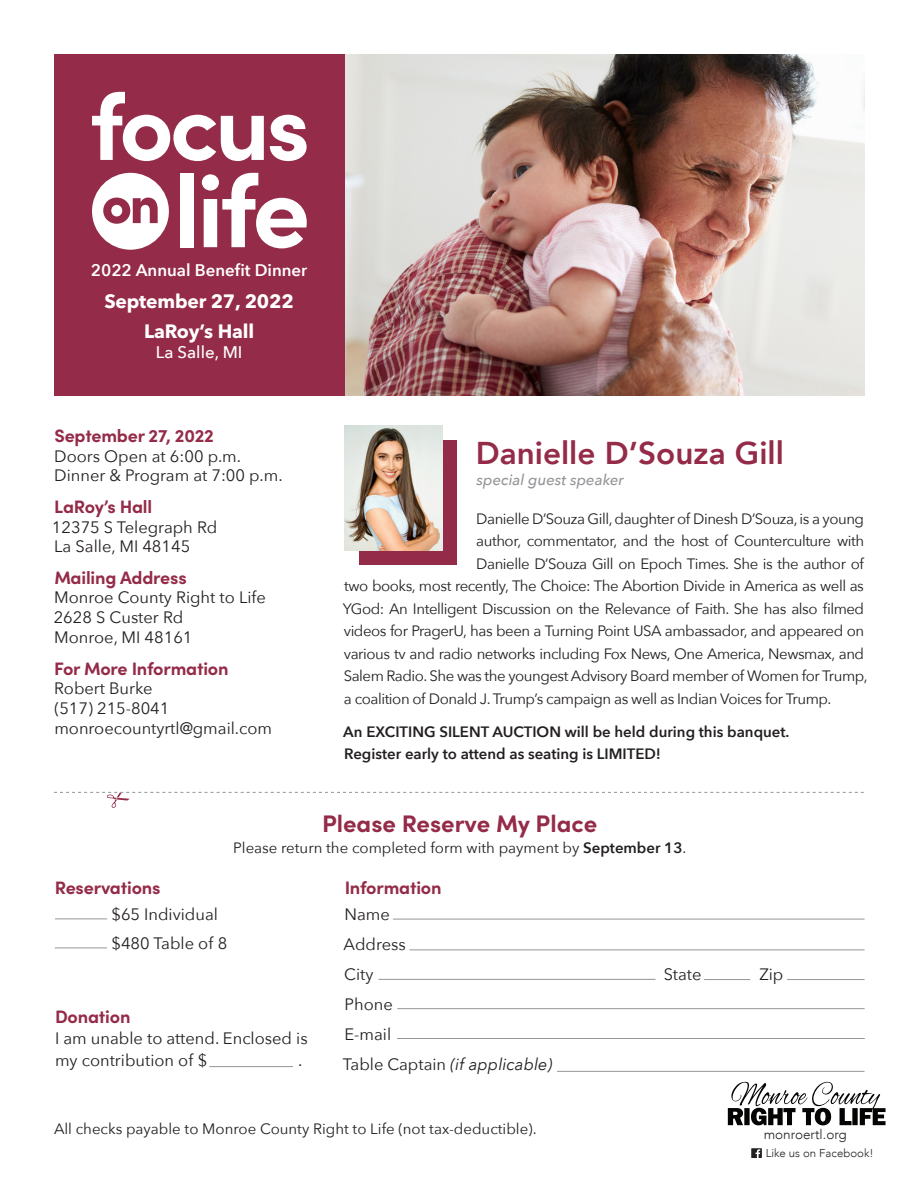
<style>
.page{position:relative;width:918px;height:1188px;background:#fff}
.page>*{position:absolute;margin:0;border:0;box-sizing:border-box;transform-origin:0 0}
.t1{font:700 103.2px "Sofia Pro";color:#fff}
.t2{font:800 31.5px "Avenir";color:#942b48}
.t3{font:700 24px "Sofia Pro";color:#942b48}
.t4{font:700 19.2px "Avenir Next LT Pro";letter-spacing:-.01em;color:#fff}
.t5{font:700 18px "Sofia Pro";letter-spacing:-.01em;color:#942b48}
.t6{font:600 16.8px "Avenir Next";color:#fff}
.t7{font:500 16.8px "Avenir Next";color:#fff}
.t8{font:16.5px/22.5px "Avenir Next";color:#231f20}
.t9{font:italic 16.5px "Avenir Next";color:#231f20}
.t10{font:15px "Avenir Next";letter-spacing:-.03em;color:#231f20}
.t11{font:15px "Avenir Next";color:#231f20}
.t12{font:600 15px "Avenir Next";color:#231f20}
.t13{font:italic 500 15px "Avenir Next";color:#939598}
.t14{font:300 13.5px "Avenir";color:#231f20}
.t15{font:300 11.4px "Avenir";color:#231f20}
.s1{font-weight:600}
.s2{font-style:normal}
</style>
<div class="page">
<svg style="left:54px;top:792px;width:810px;height:16px"></svg>
<hr style="left:55px;top:919px;width:52px;height:1px;background:#939598">
<hr style="left:55px;top:948px;width:52px;height:1px;background:#939598">
<hr style="left:393px;top:919px;width:472px;height:1px;background:#939598">
<hr style="left:410px;top:950px;width:455px;height:1px;background:#939598">
<hr style="left:378px;top:979px;width:278px;height:1px;background:#939598">
<hr style="left:704px;top:979px;width:46px;height:1px;background:#939598">
<hr style="left:787px;top:979px;width:78px;height:1px;background:#939598">
<hr style="left:397px;top:1008px;width:468px;height:1px;background:#939598">
<hr style="left:397px;top:1038px;width:468px;height:1px;background:#939598">
<hr style="left:557px;top:1071px;width:308px;height:1px;background:#939598">
<hr style="left:209px;top:1066px;width:84px;height:1px;background:#939598">
<div style="left:751px;top:1148px;width:11px;height:10px;background:#231f20"></div>
<svg style="left:756px;top:1149px;width:4px;height:9px"></svg>
<img style="left:344px;top:54px;width:521px;height:342px">
<div style="left:54px;top:54px;width:290px;height:342px;background:#942b48"></div>
<svg style="left:92px;top:92px;width:172px;height:69px"></svg>
<svg style="left:270px;top:115px;width:37px;height:46px"></svg>
<svg style="left:92px;top:173px;width:77px;height:77px"></svg>
<div style="left:111px;top:205px;width:11px;height:11px;background:#fff;border-radius:50%"></div>
<svg style="left:728px;top:1082px;width:158px;height:43px"></svg>
<div style="left:359px;top:440px;width:98px;height:125px;background:#942b48"></div>
<img style="left:344px;top:425px;width:98px;height:125px">
<p class="t1" style="left:174px;top:132px;width:138px">life</p>
<p class="t6" style="left:91px;top:256px;width:218px">2022 Annual Benefit Dinner</p>
<p class="t4" style="left:104px;top:289px;width:191px">September 27, 2022</p>
<p class="t4" style="left:144px;top:319px;width:112px">LaRoy’s Hall</p>
<p class="t7" style="left:156px;top:338px;width:88px">La Salle, MI</p>
<p class="t5" style="left:54px;top:422px;width:161px">September 27, 2022</p>
<p class="t8" style="left:54px;top:444px;width:188px">Doors Open at 6:00 p.m.</p>
<p class="t8" style="left:54px;top:464px;width:230px">Dinner &amp; Program at 7:00 p.m.</p>
<p class="t5" style="left:54px;top:493px;width:99px">LaRoy’s Hall</p>
<p class="t8" style="left:52px;top:515px;width:167px">12375 S Telegraph Rd</p>
<p class="t8" style="left:54px;top:535px;width:138px">La Salle, MI 48145</p>
<p class="t5" style="left:54px;top:564px;width:134px">Mailing Address</p>
<p class="t8" style="left:54px;top:586px;width:213px">Monroe County Right to Life</p>
<p class="t8" style="left:54px;top:606px;width:131px">2628 S Custer Rd</p>
<p class="t8" style="left:54px;top:625px;width:140px">Monroe, MI 48161</p>
<p class="t5" style="left:54px;top:654px;width:176px">For More Information</p>
<p class="t8" style="left:54px;top:677px;width:100px">Robert Burke</p>
<p class="t8" style="left:54px;top:696px;width:117px">(517) 215-8041</p>
<p class="t8" style="left:54px;top:716px;width:219px">monroecountyrtl@gmail.com</p>
<p class="t2" style="left:476px;top:428px;width:310px">Danielle D’Souza Gill</p>
<p class="t13" style="left:477px;top:467px;width:149px">special guest speaker</p>
<p class="t10" style="left:476px;top:506px;width:389px">Danielle D’Souza Gill, daughter of Dinesh D’Souza, is a young</p>
<p class="t10" style="left:476px;top:528px;width:389px">author, commentator, and the host of Counterculture with</p>
<p class="t10" style="left:476px;top:551px;width:389px">Danielle D’Souza Gill on Epoch Times. She is the author of</p>
<p class="t10" style="left:344px;top:573px;width:521px">two books, most recently, The Choice: The Abortion Divide in America as well as</p>
<p class="t10" style="left:343px;top:596px;width:523px">YGod: An Intelligent Discussion on the Relevance of Faith. She has also filmed</p>
<p class="t10" style="left:344px;top:618px;width:522px">videos for PragerU, has been a Turning Point USA ambassador, and appeared on</p>
<p class="t10" style="left:344px;top:641px;width:522px">various tv and radio networks including Fox News, One America, Newsmax, and</p>
<p class="t10" style="left:344px;top:663px;width:525px">Salem Radio. She was the youngest Advisory Board member of Women for Trump,</p>
<p class="t10" style="left:344px;top:686px;width:489px">a coalition of Donald J. Trump’s campaign as well as Indian Voices for Trump.</p>
<p class="t12" style="left:343px;top:718px;width:448px">An EXCITING SILENT AUCTION will be held during this banquet.</p>
<p class="t12" style="left:344px;top:741px;width:318px">Register early to attend as seating is LIMITED!</p>
<p class="t3" style="left:322px;top:805px;width:277px">Please Reserve My Place</p>
<p class="t11" style="left:233px;top:835px;width:455px">Please return the completed form with payment by <span class="s1">September 13</span>.</p>
<p class="t5" style="left:55px;top:874px;width:107px">Reservations</p>
<p class="t5" style="left:345px;top:874px;width:98px">Information</p>
<p class="t8" style="left:344px;top:902px;width:47px">Name</p>
<p class="t8" style="left:343px;top:932px;width:64px">Address</p>
<p class="t8" style="left:344px;top:962px;width:31px">City</p>
<p class="t8" style="left:664px;top:962px;width:39px">State</p>
<p class="t8" style="left:759px;top:962px;width:26px">Zip</p>
<p class="t8" style="left:344px;top:992px;width:50px">Phone</p>
<p class="t8" style="left:344px;top:1022px;width:48px">E-mail</p>
<p class="t9" style="left:343px;top:1050px;width:211px"><span class="s2">Table Captain</span> (if applicable)</p>
<p class="t8" style="left:111px;top:902px;width:108px">$65 Individual</p>
<p class="t8" style="left:111px;top:932px;width:117px">$480 Table of 8</p>
<p class="t5" style="left:55px;top:1003px;width:77px">Donation</p>
<p class="t8" style="left:55px;top:1026px;width:254px">I am unable to attend. Enclosed is my contribution of $</p>
<p class="t8" style="left:298px;top:1049px;width:6px">.</p>
<p class="t11" style="left:54px;top:1116px;width:484px">All checks payable to Monroe County Right to Life (not tax-deductible).</p>
<p class="t14" style="left:764px;top:1126px;width:85px">monroertl.org</p>
<p class="t15" style="left:766px;top:1147px;width:110px">Like us on Facebook!</p>
</div>
